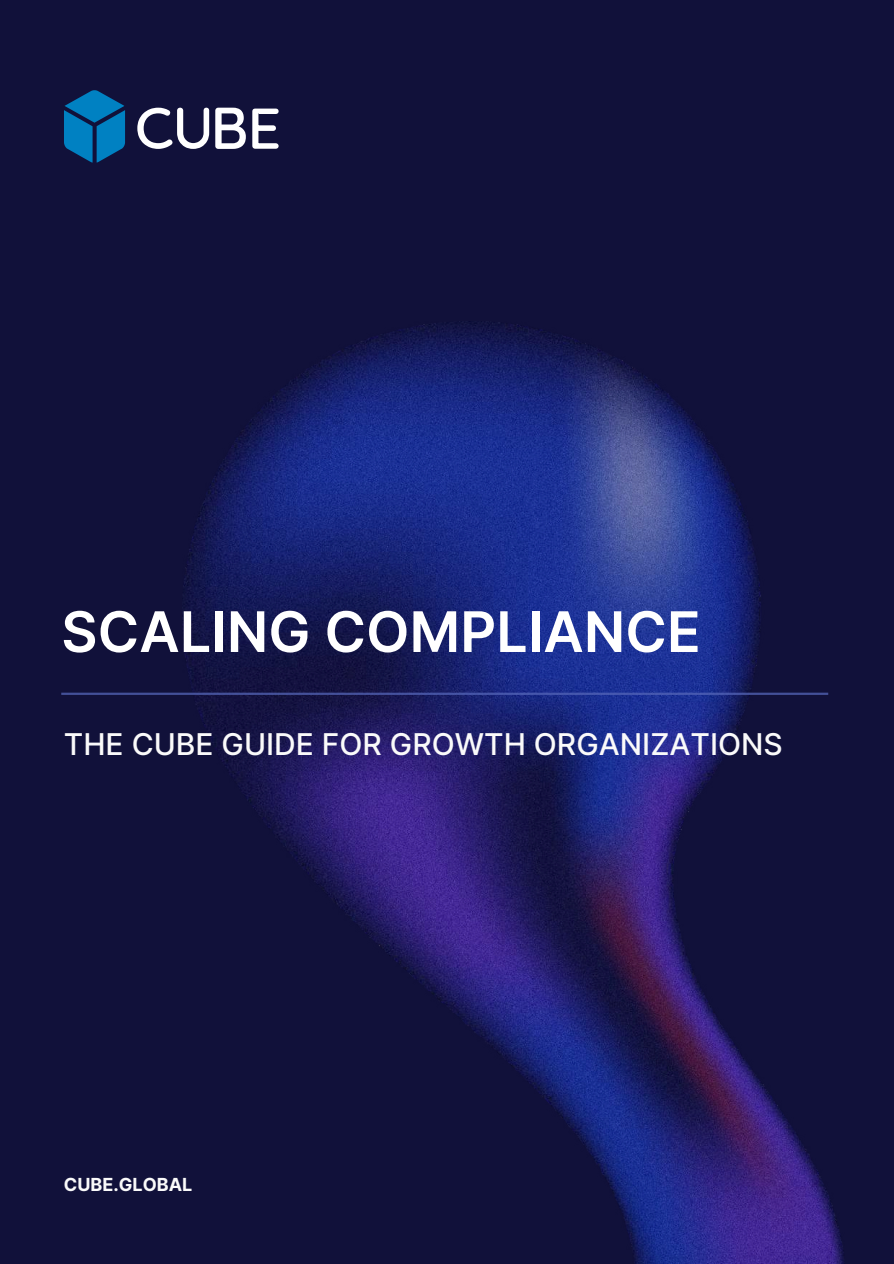
<style>
.page{position:relative;width:894px;height:1264px;background:#fff}
.page>*{position:absolute;margin:0;border:0;box-sizing:border-box;transform-origin:0 0}
.t1{font:600 55.95px "Inter";color:#fff}
.t2{font:500 30px "Inter";color:#fafafa}
.t3{font:700 18px "Inter";color:#fafafa}
</style>
<div class="page">
<div style="left:0;top:0;width:893px;height:1263px;background:#11113a"></div>
<img style="left:184px;top:322px;width:660px;height:941px">
<hr style="left:61px;top:692px;width:767px;height:3px;background:#5566b8">
<svg style="left:64px;top:90px;width:61px;height:72px"></svg>
<svg style="left:137px;top:108px;width:72px;height:41px"></svg>
<svg style="left:215px;top:108px;width:31px;height:41px"></svg>
<svg style="left:252px;top:108px;width:26px;height:41px"></svg>
<h1 class="t1" style="left:61px;top:598px;width:641px">SCALING COMPLIANCE</h1>
<p class="t2" style="left:64px;top:725px;width:720px">THE CUBE GUIDE FOR GROWTH ORGANIZATIONS</p>
<p class="t3" style="left:64px;top:1173px;width:130px">CUBE.GLOBAL</p>
</div>
